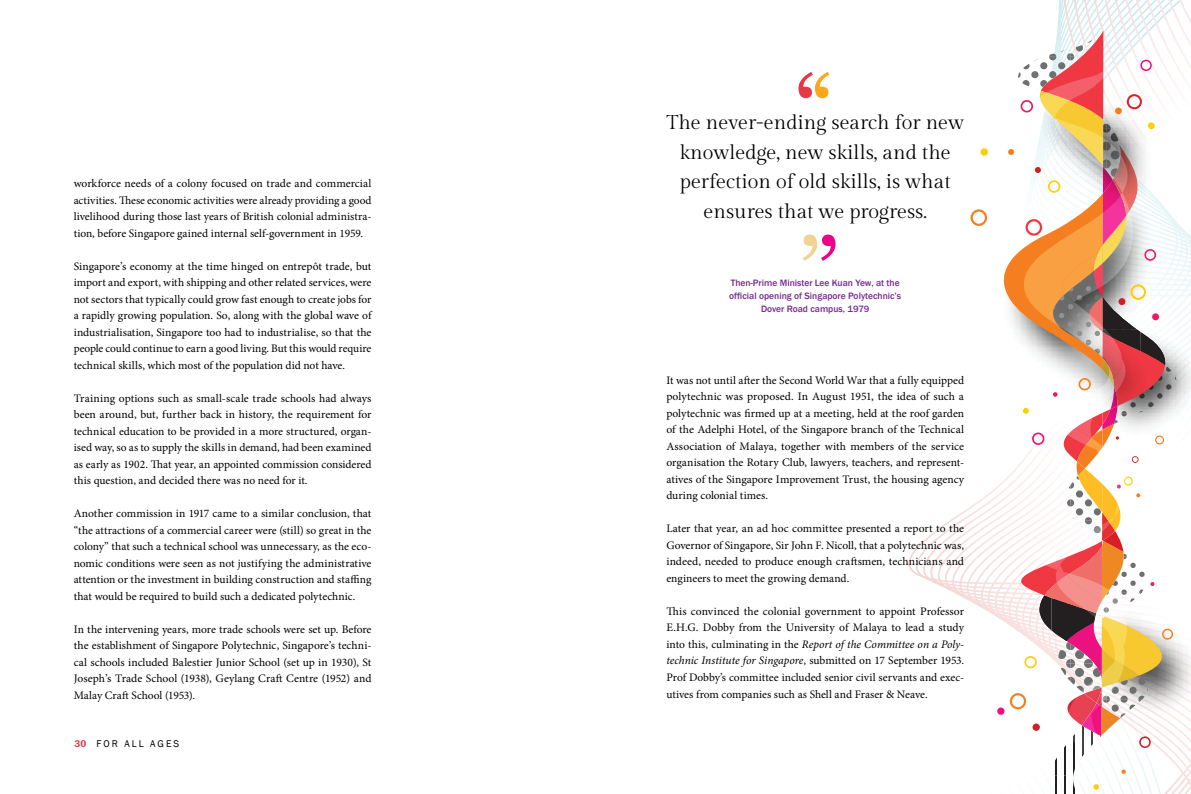
<style>
.page{position:relative;width:1191px;height:794px;background:#fff}
.page>*{position:absolute;margin:0;border:0;box-sizing:border-box;transform-origin:0 0}
.t1{font:99.7px/162.8px "Georgia";color:#e63845}
.t2{font:20px/29.6px "Gilda Display";color:#000;text-align:center}
.t3{font:11.5px/16.5px "Minion Pro";letter-spacing:-.01em;color:#000;text-align:justify}
.t4{font:10px "Franklin Gothic";letter-spacing:.2em;color:#000}
.t5{font:500 9.5px/13px "Franklin Gothic";color:#782b90;text-align:center}
.s1{font-weight:600;color:#e63845}
.s2{color:#faa81a}
.s3{color:#efd392}
.s4{color:#ec008c}
.s5{font-style:italic}
</style>
<div class="page">
<svg style="left:1057px;top:0;width:134px;height:30px"></svg>
<svg style="left:970px;top:30px;width:221px;height:764px"></svg>
<svg style="left:1076px;top:44px;width:7px;height:7px"></svg>
<p class="t3" style="left:74px;top:175px;width:299px">workforce needs of a colony focused on trade and commercial activities. These economic activities were already providing a good livelihood during those last years of British colonial administra&shy;tion, before Singapore gained internal self-government in 1959.</p>
<p class="t3" style="left:74px;top:258px;width:299px">Singapore’s economy at the time hinged on entrepôt trade, but import and export, with shipping and other related services, were not sectors that typically could grow fast enough to create jobs for a rapidly growing population. So, along with the global wave of industrialisation, Singapore too had to industrialise, so that the people could continue to earn a good living. But this would require technical skills, which most of the population did not have.</p>
<p class="t3" style="left:74px;top:390px;width:299px">Training options such as small-scale trade schools had always been around, but, further back in history, the requirement for technical education to be provided in a more structured, organ&shy;ised way, so as to supply the skills in demand, had been examined as early as 1902. That year, an appointed commission considered this question, and decided there was no need for it.</p>
<p class="t3" style="left:74px;top:505px;width:299px">Another commission in 1917 came to a similar conclusion, that “the attractions of a commercial career were (still) so great in the colony” that such a technical school was unnecessary, as the eco&shy;nomic conditions were seen as not justifying the administrative attention or the investment in building construction and staffing that would be required to build such a dedicated polytechnic.</p>
<p class="t3" style="left:74px;top:621px;width:299px">In the intervening years, more trade schools were set up. Before the establishment of Singapore Polytechnic, Singapore’s techni&shy;cal schools included Balestier Junior School (set up in 1930), St Joseph’s Trade School (1938), Geylang Craft Centre (1952) and Malay Craft School (1953).</p>
<p class="t4" style="left:74px;top:737px;width:106px"><span class="s1">30</span> FOR ALL AGES</p>
<h1 class="t1" style="left:794px;top:32px;width:46px">‘<span class="s2">‘ </span><span class="s3">’</span><span class="s4">’</span></h1>
<p class="t5" style="left:729px;top:276px;width:173px">Then-Prime Minister Lee Kuan Yew, at the official opening of Singapore Polytechnic’s<br>Dover Road campus, 1979</p>
<h2 class="t2" style="left:666px;top:108px;width:299px">The never-ending search for new knowledge, new skills, and the perfection of old skills, is what ensures that we progress.</h2>
<p class="t3" style="left:666px;top:372px;width:299px">It was not until after the Second World War that a fully equipped polytechnic was proposed. In August 1951, the idea of such a polytechnic was firmed up at a meeting, held at the roof garden of the Adelphi Hotel, of the Singapore branch of the Technical Association of Malaya, together with members of the service organisation the Rotary Club, lawyers, teachers, and represent&shy;atives of the Singapore Improvement Trust, the housing agency during colonial times.</p>
<p class="t3" style="left:666px;top:520px;width:299px">Later that year, an ad hoc committee presented a report to the Governor of Singapore, Sir John F. Nicoll, that a polytechnic was, indeed, needed to produce enough craftsmen, technicians and engineers to meet the growing demand.</p>
<p class="t3" style="left:666px;top:603px;width:299px">This convinced the colonial government to appoint Professor E.H.G. Dobby from the University of Malaya to lead a study into this, culminating in the <span class="s5">Report of the Committee on a Poly&shy;technic Institute for Singapore</span>, submitted on 17 September 1953.<br>Prof Dobby’s committee included senior civil servants and exec&shy;utives from companies such as Shell and Fraser &amp; Neave.</p>
</div>
